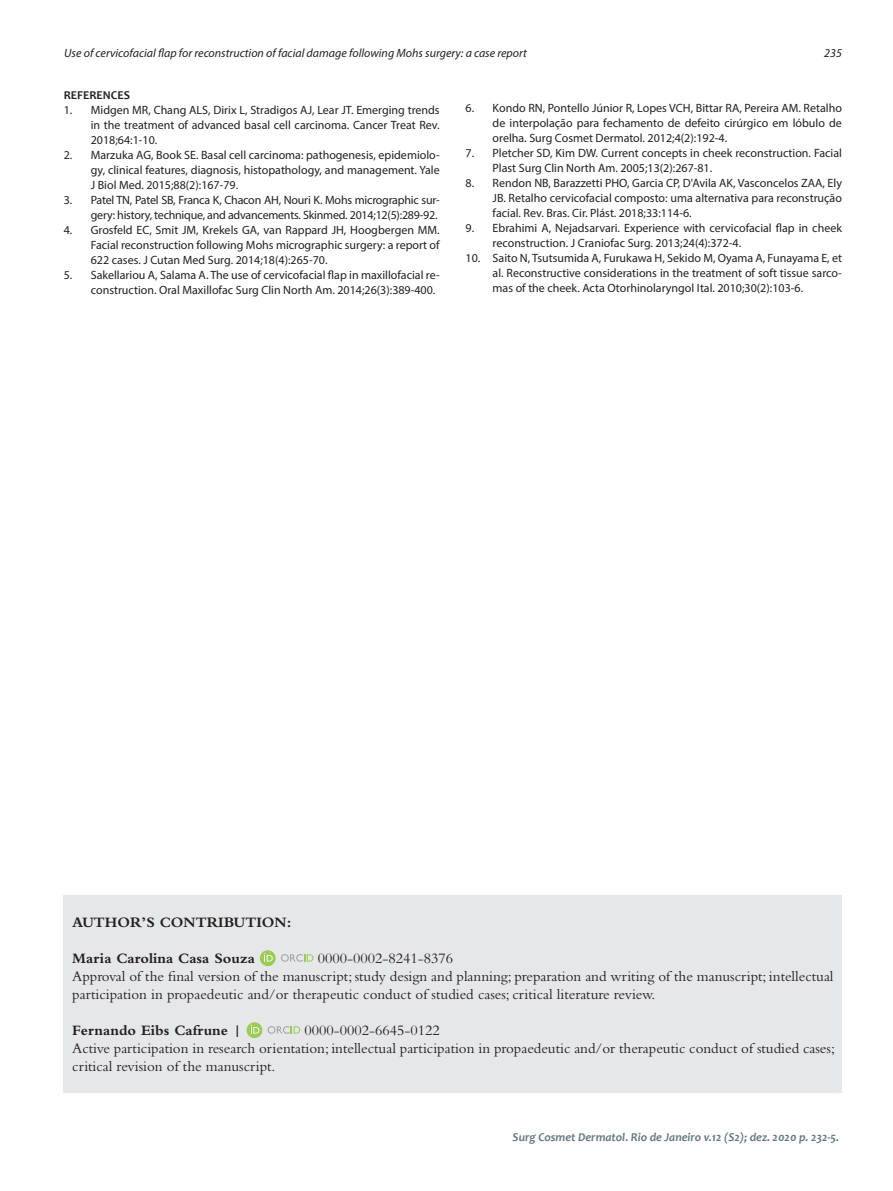
<style>
.page{position:relative;width:893px;height:1191px;background:#fff}
.page>*{position:absolute;margin:0;border:0;box-sizing:border-box;transform-origin:0 0}
.t1{font:15px/18px "Bembo Std";color:#231f20}
.t2{font:700 15px "Bembo Std";color:#231f20}
.t3{font:12px/15px "Myriad Pro";color:#231f20;text-align:justify}
.t4{font:12px/15px "Myriad Pro";letter-spacing:-.02em;color:#231f20;text-align:right}
.t5{font:italic 12px "Myriad Pro";color:#231f20}
.t6{font:italic 700 12px "Candara";color:#647882}
.t7{font:700 12px "Candara";color:#231f20}
</style>
<div class="page">
<div style="left:64px;top:895px;width:778px;height:197px;background:#e6e7e9"></div>
<svg style="left:260px;top:950px;width:16px;height:16px"></svg>
<svg style="left:281px;top:954px;width:33px;height:7px"></svg>
<svg style="left:264px;top:953px;width:9px;height:8px"></svg>
<div style="left:247px;top:1022px;width:15px;height:16px;background:#99cc52;border-radius:50%"></div>
<svg style="left:268px;top:1026px;width:32px;height:7px"></svg>
<svg style="left:251px;top:1025px;width:8px;height:8px"></svg>
<p class="t5" style="left:64px;top:46px;width:464px">Use of cervicofacial flap for reconstruction of facial damage following Mohs surgery: a case report</p>
<p class="t5" style="left:824px;top:46px;width:19px">235</p>
<p class="t7" style="left:64px;top:87px;width:68px">REFERENCES</p>
<p class="t3" style="left:91px;top:102px;width:350px;text-indent:-27px">1. Midgen MR, Chang ALS, Dirix L, Stradigos AJ, Lear JT. Emerging trends in the treatment of advanced basal cell carcinoma. Cancer Treat Rev.<br>2018;64:1-10.</p>
<p class="t3" style="left:91px;top:147px;width:350px;text-indent:-27px">2. Marzuka AG, Book SE. Basal cell carcinoma: pathogenesis, epidemiolo&shy;gy, clinical features, diagnosis, histopathology, and management. Yale J Biol Med. 2015;88(2):167-79.</p>
<p class="t4" style="left:64px;top:192px;width:377px">3. Patel TN, Patel SB, Franca K, Chacon AH, Nouri K. Mohs micrographic sur&shy;gery: history, technique, and advancements. Skinmed. 2014;12(5):289-92.</p>
<p class="t3" style="left:91px;top:222px;width:350px;text-indent:-27px">4. Grosfeld EC, Smit JM, Krekels GA, van Rappard JH, Hoogbergen MM.<br>Facial reconstruction following Mohs micrographic surgery: a report of 622 cases. J Cutan Med Surg. 2014;18(4):265-70.</p>
<p class="t3" style="left:91px;top:267px;width:350px;text-indent:-27px">5. Sakellariou A, Salama A. The use of cervicofacial flap in maxillofacial re&shy;construction. Oral Maxillofac Surg Clin North Am. 2014;26(3):389-400.</p>
<p class="t3" style="left:493px;top:100px;width:351px;text-indent:-27px">6. Kondo RN, Pontello Júnior R, Lopes VCH, Bittar RA, Pereira AM. Retalho de interpolação para fechamento de defeito cirúrgico em lóbulo de orelha. Surg Cosmet Dermatol. 2012;4(2):192-4.</p>
<p class="t3" style="left:493px;top:145px;width:351px;text-indent:-27px">7. Pletcher SD, Kim DW. Current concepts in cheek reconstruction. Facial<br>Plast Surg Clin North Am. 2005;13(2):267-81.</p>
<p class="t3" style="left:493px;top:175px;width:351px;text-indent:-27px">8. Rendon NB, Barazzetti PHO, Garcia CP, D'Avila AK, Vasconcelos ZAA, Ely JB. Retalho cervicofacial composto: uma alternativa para reconstrução facial. Rev. Bras. Cir. Plást. 2018;33:114-6.</p>
<p class="t3" style="left:493px;top:220px;width:351px;text-indent:-27px">9. Ebrahimi A, Nejadsarvari. Experience with cervicofacial flap in cheek reconstruction. J Craniofac Surg. 2013;24(4):372-4.</p>
<p class="t3" style="left:493px;top:250px;width:351px;text-indent:-27px">10. Saito N, Tsutsumida A, Furukawa H, Sekido M, Oyama A, Funayama E, et al. Reconstructive considerations in the treatment of soft tissue sarco&shy;mas of the cheek. Acta Otorhinolaryngol Ital. 2010;30(2):103-6.</p>
<p class="t2" style="left:72px;top:914px;width:221px">AUTHOR’S CONTRIBUTION:</p>
<p class="t2" style="left:72px;top:950px;width:184px">Maria Carolina Casa Souza</p>
<p class="t1" style="left:318px;top:949px;width:137px">0000-0002-8241-8376</p>
<p class="t1" style="left:72px;top:967px;width:763px">Approval of the final version of the manuscript; study design and planning; preparation and writing of the manuscript; intellectual participation in propaedeutic and/or therapeutic conduct of studied cases; critical literature review.</p>
<p class="t2" style="left:72px;top:1022px;width:171px">Fernando Eibs Cafrune |</p>
<p class="t1" style="left:304px;top:1021px;width:137px">0000-0002-6645-0122</p>
<p class="t1" style="left:72px;top:1039px;width:764px">Active participation in research orientation; intellectual participation in propaedeutic and/or therapeutic conduct of studied cases; critical revision of the manuscript.</p>
<p class="t6" style="left:513px;top:1130px;width:328px">Surg Cosmet Dermatol. Rio de Janeiro v.12 (S2); dez. 2020 p. 232-5.</p>
</div>
